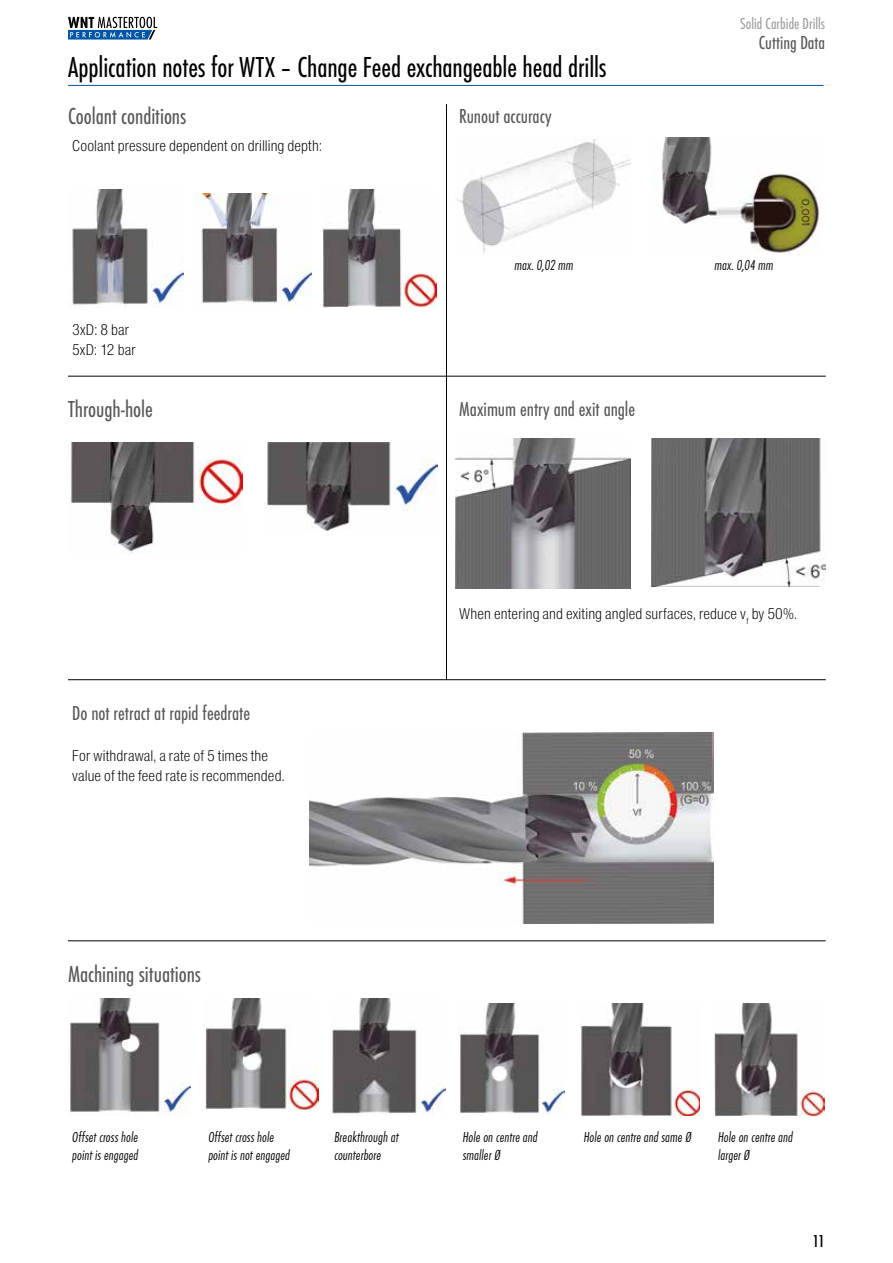
<style>
.page{position:relative;width:893px;height:1263px;background:#fff}
.page>*{position:absolute;margin:0;border:0;box-sizing:border-box;transform-origin:0 0}
.t1{font:30px "Futura TCE Boo Con";letter-spacing:-.005em;color:#000}
.t2{font:24px "Futura TCE Boo Con";letter-spacing:-.005em;color:#575756}
.t3{font:21px "Futura TCE Boo Con";color:#575756}
.t4{font:19.5px "Futura TCE Boo Con";color:#575756}
.t5{font:18px "Futura TCE Med Con";color:#000}
.t6{font:16.5px "Futura TCE Boo Con";color:#9d9d9c}
.t7{font:15px/18px "Futura TCE Lig Con Obl";letter-spacing:.005em;color:#000}
.t8{font:300 15px/19.5px "Nimbus Sans WNT Cond";letter-spacing:.005em;color:#000}
</style>
<div class="page">
<svg style="left:68px;top:17px;width:89px;height:23px"></svg>
<img style="left:457px;top:136px;width:173px;height:117px">
<img style="left:70px;top:189px;width:114px;height:118px">
<img style="left:201px;top:194px;width:111px;height:113px">
<img style="left:322px;top:189px;width:114px;height:118px">
<img style="left:651px;top:439px;width:174px;height:147px">
<img style="left:455px;top:439px;width:175px;height:149px">
<img style="left:71px;top:443px;width:171px;height:110px">
<img style="left:264px;top:443px;width:174px;height:88px">
<img style="left:309px;top:732px;width:405px;height:191px">
<img style="left:68px;top:999px;width:122px;height:117px">
<img style="left:205px;top:999px;width:113px;height:110px">
<img style="left:330px;top:999px;width:115px;height:116px">
<img style="left:459px;top:1003px;width:105px;height:111px">
<img style="left:580px;top:1003px;width:120px;height:113px">
<img style="left:714px;top:1003px;width:110px;height:113px">
<img style="left:661px;top:137px;width:158px;height:118px">
<hr style="left:68px;top:85px;width:755px;height:1px;background:#0056a4">
<hr style="left:446px;top:104px;width:1px;height:575px;background:#000">
<hr style="left:68px;top:376px;width:378px;height:1px;background:#000">
<hr style="left:68px;top:679px;width:758px;height:1px;background:#000">
<hr style="left:447px;top:376px;width:379px;height:1px;background:#000">
<hr style="left:68px;top:940px;width:379px;height:1px;background:#000">
<hr style="left:447px;top:940px;width:379px;height:1px;background:#000">
<h1 class="t1" style="left:68px;top:50px;width:540px">Application notes for WTX – Change Feed exchangeable head drills</h1>
<h2 class="t2" style="left:68px;top:102px;width:120px">Coolant conditions</h2>
<p class="t8" style="left:72px;top:136px;width:251px">Coolant pressure dependent on drilling depth:</p>
<h3 class="t3" style="left:459px;top:104px;width:94px">Runout accuracy</h3>
<p class="t6" style="left:740px;top:15px;width:87px">Solid Carbide Drills</p>
<h3 class="t4" style="left:759px;top:31px;width:68px">Cutting Data</h3>
<p class="t8" style="left:72px;top:320px;width:65px">3xD: 8 bar<br>5xD: 12 bar</p>
<h2 class="t2" style="left:68px;top:395px;width:86px">Through-hole</h2>
<h3 class="t3" style="left:72px;top:701px;width:179px">Do not retract at rapid feedrate</h3>
<p class="t8" style="left:72px;top:746px;width:214px">For withdrawal, a rate of 5 times the value of the feed rate is recommended.</p>
<h2 class="t2" style="left:68px;top:960px;width:134px">Machining situations</h2>
<p class="t7" style="left:514px;top:256px;width:60px">max. 0,02 mm</p>
<p class="t7" style="left:714px;top:256px;width:61px">max. 0,04 mm</p>
<h3 class="t3" style="left:459px;top:397px;width:177px">Maximum entry and exit angle</h3>
<p class="t8" style="left:459px;top:604px;width:339px">When entering and exiting angled surfaces, reduce v<sub>f</sub> by 50%.</p>
<p class="t7" style="left:72px;top:1128px;width:68px">Offset cross hole point is engaged</p>
<p class="t7" style="left:208px;top:1128px;width:83px">Offset cross hole point is not engaged</p>
<p class="t7" style="left:334px;top:1128px;width:66px">Breakthrough at counterbore</p>
<p class="t7" style="left:463px;top:1128px;width:76px">Hole on centre and smaller Ø</p>
<p class="t7" style="left:584px;top:1128px;width:109px">Hole on centre and same Ø</p>
<p class="t7" style="left:718px;top:1128px;width:76px">Hole on centre and larger Ø</p>
<p class="t5" style="left:813px;top:1231px;width:14px">11</p>
</div>
